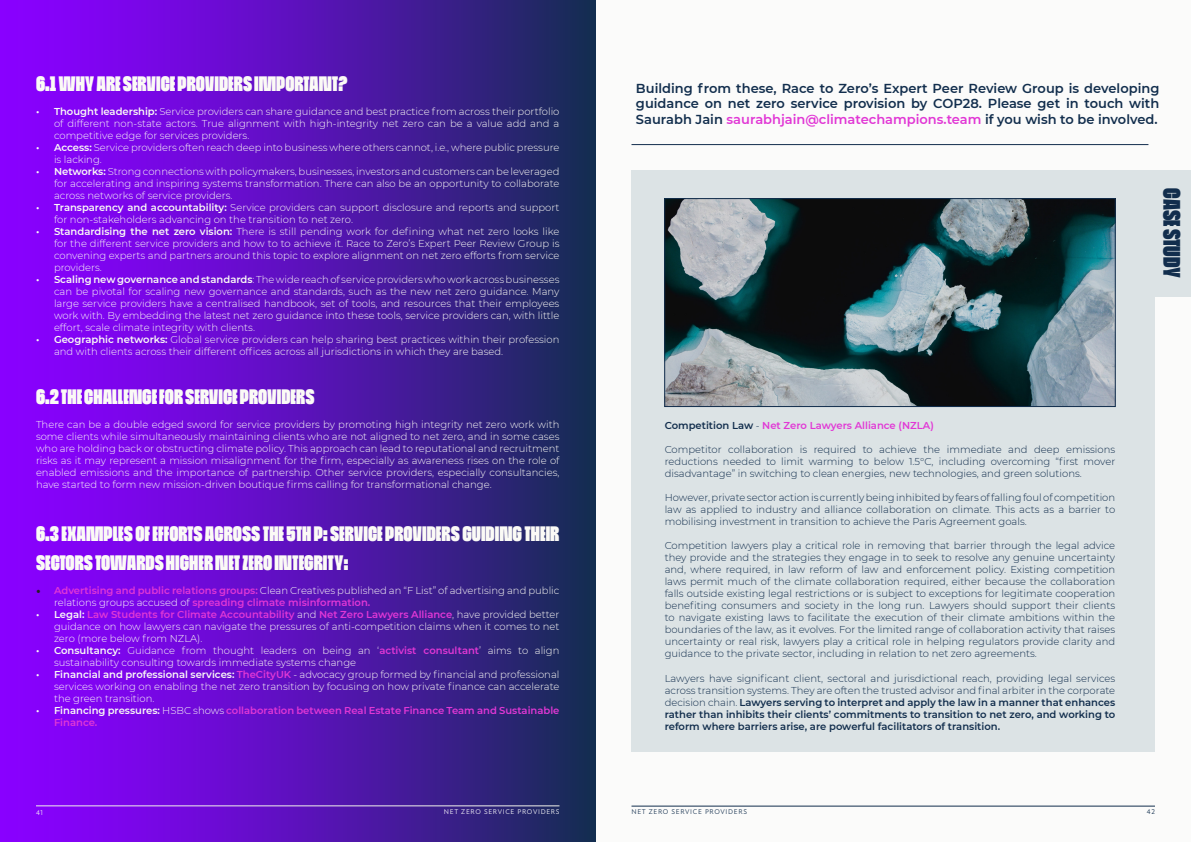
<style>
.page{position:relative;width:1191px;height:842px;background:#fbfbfa}
.page>*{position:absolute;margin:0;border:0;box-sizing:border-box;transform-origin:0 0}
.t1{font:24px "Cinderblock 50";color:#122e4d}
.t2{font:21px/28.8px "Cinderblock 50";color:#fbfaf6}
.t3{font:600 13px/15.6px "Montserrat";color:#122e4d;text-align:justify}
.t4{font:300 10px/12px "Montserrat";color:#fbfaf6;text-align:justify}
.t5{font:300 10px/12px "Montserrat";color:#122e4d;text-align:justify}
.t6{font:600 10px/12px "Montserrat";color:#122e4d;text-align:justify}
.t7{font:600 10px/12px "Montserrat";color:#e137d5}
.t8{font:7px "Atten New";letter-spacing:.1em;color:#fff}
.t9{font:7px "Atten New";letter-spacing:.1em;color:#122e4d}
.t10{font:7px "Atten New";color:#fbfaf6}
.t11{font:7px "Atten New";color:#112e4d}
.s1{font-weight:600}
.s2{font-family:"Minion Pro";font-weight:400;font-size:12px;color:#231f20}
.s3{font-weight:600;color:#e137d5}
.s4{color:#fbfaf6}
.s5{font-weight:300;color:#fbfaf6}
.s6{color:#e137d5}
.s7{color:#122e4d}
.s8{font-weight:300;color:#122e4d}
.s9{font-weight:300}
</style>
<div class="page">
<div style="left:0;top:0;width:595px;height:842px;background:linear-gradient(to right,#9400ff,#1b2a5c)"></div>
<div style="left:631px;top:170px;width:524px;height:581px;background:#dce3e5"></div>
<img style="left:666px;top:200px;width:447px;height:205px">
<div style="left:664px;top:198px;width:451px;height:209px;border:1px solid #122e4d"></div>
<div style="left:1153px;top:170px;width:37px;height:126px;background:#dce3e5"></div>
<hr style="left:631px;top:144px;width:517px;height:1px;background:#122e4d">
<hr style="left:36px;top:806px;width:523px;height:1px;background:#f2f2eb">
<hr style="left:631px;top:806px;width:524px;height:1px;background:#112e4d">
<p class="t2" style="left:36px;top:69px;width:313px">6.1 WHY ARE SERVICE PROVIDERS IMPORTANT?</p>
<p class="t4" style="left:54px;top:105px;width:507px;text-indent:-18px"><span class="s1">• Thought leadership:</span> Service providers can share guidance and best practice from across their portfolio of different non-state actors. True alignment with high-integrity net zero can be a value add and a competitive edge for services providers.</p>
<p class="t4" style="left:54px;top:141px;width:507px;text-indent:-18px"><span class="s1">• Access:</span> Service providers often reach deep into business where others cannot, i.e., where public pressure is lacking.</p>
<p class="t4" style="left:54px;top:165px;width:507px;text-indent:-18px"><span class="s1">• Networks:</span> Strong connections with policymakers, businesses, investors and customers can be leveraged for accelerating and inspiring systems transformation. There can also be an opportunity to collaborate across networks of service providers.</p>
<p class="t4" style="left:54px;top:201px;width:507px;text-indent:-18px"><span class="s1">• Transparency and accountability:</span> Service providers can support disclosure and reports and support for non-stakeholders advancing on the transition to net zero.</p>
<p class="t4" style="left:54px;top:225px;width:507px;text-indent:-18px"><span class="s1">• Standardising the net zero vision:</span> There is still pending work for defining what net zero looks like for the different service providers and how to to achieve it. Race to Zero’s Expert Peer Review Group is convening experts and partners around this topic to explore alignment on net zero efforts from service providers.</p>
<p class="t4" style="left:54px;top:273px;width:507px;text-indent:-18px"><span class="s1">• Scaling new governance and standards</span>: The wide reach of service providers who work across businesses can be pivotal for scaling new governance and standards, such as the new net zero guidance. Many large service providers have a centralised handbook, set of tools, and resources that their employees work with. By embedding the latest net zero guidance into these tools, service providers can, with little effort, scale climate integrity with clients.</p>
<p class="t4" style="left:54px;top:333px;width:507px;text-indent:-18px"><span class="s1">• Geographic networks:</span> Global service providers can help sharing best practices within their profession and with clients across their different offices across all jurisdictions in which they are based.</p>
<p class="t2" style="left:36px;top:382px;width:280px">6.2 THE CHALLENGE FOR SERVICE PROVIDERS</p>
<p class="t4" style="left:36px;top:418px;width:525px">There can be a double edged sword for service providers by promoting high integrity net zero work with some clients while simultaneously maintaining clients who are not aligned to net zero, and in some cases who are holding back or obstructing climate policy. This approach can lead to reputational and recruitment risks as it may represent a mission misalignment for the firm, especially as awareness rises on the role of enabled emissions and the importance of partnership. Other service providers, especially consultancies, have started to form new mission-driven boutique firms calling for transformational change.</p>
<p class="t2" style="left:36px;top:519px;width:525px">6.3 EXAMPLES OF EFFORTS ACROSS THE 5TH P: SERVICE PROVIDERS GUIDING THEIR<br>SECTORS TOWARDS HIGHER NET ZERO INTEGRITY:</p>
<p class="t4" style="left:54px;top:584px;width:507px;text-indent:-18px"><span class="s2">•</span> <span class="s3">Advertising and public relations groups:</span> Clean Creatives published an “F List” of advertising and public relations groups accused of <span class="s3">spreading climate misinformation.</span></p>
<p class="t4" style="left:54px;top:608px;width:507px;text-indent:-18px"><span class="s1">• Legal:</span> <span class="s3">Law Students for Climate Accountability</span> and <span class="s3">Net Zero Lawyers Alliance</span>, have provided better guidance on how lawyers can navigate the pressures of anti-competition claims when it comes to net zero (more below from NZLA).</p>
<p class="t4" style="left:54px;top:644px;width:507px;text-indent:-18px"><span class="s1">• Consultancy:</span> Guidance from thought leaders on being an ‘<span class="s3">activist consultant</span>’ aims to align sustainability consulting towards immediate systems change</p>
<p class="t4" style="left:54px;top:668px;width:507px;text-indent:-18px"><span class="s1">• Financial and professional services:</span> <span class="s3">TheCityUK</span> - advocacy group formed by financial and professional services working on enabling the net zero transition by focusing on how private finance can accelerate the green transition.</p>
<p class="t7" style="left:54px;top:703px;width:507px;text-indent:-18px"><span class="s4">• Financing pressures:</span> <span class="s5">HSBC shows</span> collaboration between Real Estate Finance Team and Sustainable<br>Finance.</p>
<p class="t3" style="left:636px;top:80px;width:525px">Building from these, Race to Zero’s Expert Peer Review Group is developing guidance on net zero service provision by COP28. Please get in touch with Saurabh Jain <span class="s6">saurabhjain@climatechampions.team</span> if you wish to be involved.</p>
<p class="t1" style="left:1185px;top:188px;width:91px;rotate:90deg">CASE STUDY</p>
<p class="t7" style="left:664px;top:419px;width:271px"><span class="s7">Competition Law</span> <span class="s8">-</span> Net Zero Lawyers Alliance (NZLA)</p>
<p class="t5" style="left:664px;top:444px;width:452px">Competitor collaboration is required to achieve the immediate and deep emissions reductions needed to limit warming to below 1.5°C, including overcoming “first mover disadvantage” in switching to clean energies, new technologies, and green solutions.</p>
<p class="t5" style="left:664px;top:492px;width:452px">However, private sector action is currently being inhibited by fears of falling foul of competition law as applied to industry and alliance collaboration on climate. This acts as a barrier to mobilising investment in transition to achieve the Paris Agreement goals.</p>
<p class="t5" style="left:664px;top:540px;width:452px">Competition lawyers play a critical role in removing that barrier through the legal advice they provide and the strategies they engage in to seek to resolve any genuine uncertainty and, where required, in law reform of law and enforcement policy. Existing competition laws permit much of the climate collaboration required, either because the collaboration falls outside existing legal restrictions or is subject to exceptions for legitimate cooperation benefiting consumers and society in the long run. Lawyers should support their clients to navigate existing laws to facilitate the execution of their climate ambitions within the boundaries of the law, as it evolves. For the limited range of collaboration activity that raises uncertainty or real risk, lawyers play a critical role in helping regulators provide clarity and guidance to the private sector, including in relation to net zero agreements.</p>
<p class="t6" style="left:664px;top:671px;width:452px"><span class="s9">Lawyers have significant client, sectoral and jurisdictional reach, providing legal services across transition systems. They are often the trusted advisor and final arbiter in the corporate decision chain.</span> Lawyers serving to interpret and apply the law in a manner that enhances rather than inhibits their clients’ commitments to transition to net zero, and working to reform where barriers arise, are powerful facilitators of transition.</p>
<p class="t10" style="left:36px;top:808px;width:8px">41</p>
<p class="t8" style="left:444px;top:808px;width:117px">NET ZERO SERVICE PROVIDERS</p>
<p class="t9" style="left:631px;top:808px;width:117px">NET ZERO SERVICE PROVIDERS</p>
<p class="t11" style="left:1147px;top:808px;width:10px">42</p>
</div>
